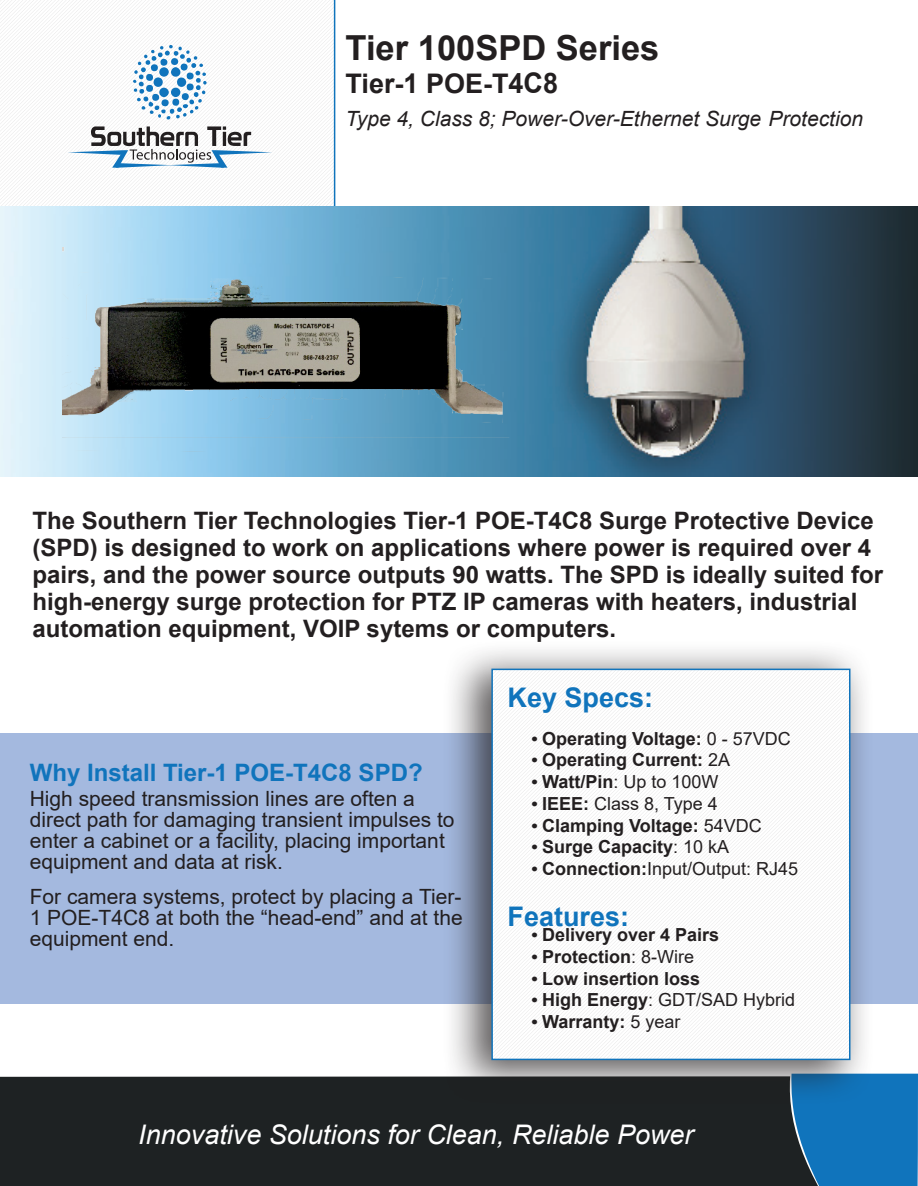
<style>
.page{position:relative;width:918px;height:1186px;background:#fff}
.page>*{position:absolute;margin:0;border:0;box-sizing:border-box;transform-origin:0 0}
.SSI_brochure_sub-hea{font:700 34.5px "Arial";color:#231f20}
.SSI_brochure_Headlin{font:italic 27px "Arial";color:#fff}
.t1{font:700 27px "Arial";color:#1074bc}
.SSI_brochure_sub-hea-2{font:700 27px "Arial";color:#231f20}
.SSI_brochure_sub-hea-3{font:700 24px/27px "Arial";color:#231f20}
.SSI_brochure_sub-hea-4{font:700 24px "Arial";color:#1074bc}
.SSI_brochure_sub-hea-5{font:21px/21px "Arial";color:#231f20}
.SSI_brochure_sub-hea-6{font:italic 21px "Arial";color:#231f20}
.t2{font:700 18px "Arial";color:#231f20}
.t3{font:18px "Arial";color:#231f20}
.s1{font-size:27.3px}
.s2{font-size:28.35px}
.s3{font-family:"Times New Roman"}
.s4{font-weight:400}
.s5{font-family:"Times New Roman";font-weight:700}
.s6{font-weight:700}
</style>
<div class="page">
<div style="left:863px;top:1074px;width:55px;height:112px;background:#1074bc"></div>
<div style="left:0;top:1076px;width:863px;height:110px;background:#1e2223"></div>
<img style="left:0;top:0;width:334px;height:206px">
<svg style="left:133px;top:45px;width:74px;height:75px"></svg>
<svg style="left:68px;top:126px;width:204px;height:42px"></svg>
<hr style="left:334px;top:0;width:1px;height:249px;background:#1074bc">
<div style="left:0;top:733px;width:918px;height:270px;background:#a4b9df"></div>
<img style="left:0;top:206px;width:918px;height:270px">
<div style="left:442px;top:640px;width:433px;height:465px;background:#231f20;opacity:.75"></div>
<img style="left:494px;top:672px;width:353px;height:385px">
<div style="left:491px;top:669px;width:359px;height:391px;border:2px solid #1074bc"></div>
<img style="left:62px;top:247px;width:447px;height:211px">
<p class="SSI_brochure_sub-hea" style="left:346px;top:24px;width:315px">Tier 100SPD Series</p>
<p class="SSI_brochure_sub-hea-2" style="left:346px;top:65px;width:214px">Tier-<span class="s1">1</span> POE-T<span class="s2">4C8</span></p>
<p class="SSI_brochure_sub-hea-6" style="left:346px;top:105px;width:519px">Type 4, Class 8; Power-Over-Ethernet Surge Protection</p>
<p class="SSI_brochure_sub-hea-3" style="left:32px;top:508px;width:852px">The Southern Tier Technologies Tier-1 POE-T4C8 Surge Protective Device (SPD) is designed to work on applications where power is required over 4 pairs, and the power source outputs 90 watts. The SPD is ideally suited for high-energy surge protection for PTZ IP cameras with heaters, industrial automation equipment, VOIP sytems or computers.</p>
<p class="SSI_brochure_sub-hea-4" style="left:30px;top:755px;width:394px">Why Install Tier-1 POE-T4C8 SPD?</p>
<p class="SSI_brochure_sub-hea-5" style="left:30px;top:788px;width:426px">High speed transmission lines are often a direct path for damaging transient impulses to enter a cabinet or a facility, placing important equipment and data at risk.</p>
<p class="SSI_brochure_sub-hea-5" style="left:30px;top:885px;width:435px;text-align:justify">For camera systems, protect by placing a Tier-1 POE-T4C8 at both the “head-end” and at the equipment end.</p>
<p class="t1" style="left:508px;top:679px;width:147px">Key Specs:</p>
<p class="t2" style="left:532px;top:726px;width:261px"><span class="s3">•</span> Operating Voltage: <span class="s4">0 - 57VDC</span></p>
<p class="t2" style="left:532px;top:747px;width:200px"><span class="s3">•</span> Operating Current: <span class="s4">2A</span></p>
<p class="t3" style="left:532px;top:769px;width:188px"><span class="s5">•</span> <span class="s6">Watt/Pin</span>: Up to 100W</p>
<p class="t3" style="left:532px;top:791px;width:188px"><span class="s5">•</span> <span class="s6">IEEE:</span> Class 8, Type 4</p>
<p class="t2" style="left:532px;top:813px;width:232px"><span class="s3">•</span> Clamping Voltage: <span class="s4">54VDC</span></p>
<p class="t2" style="left:532px;top:834px;width:199px"><span class="s3">•</span> Surge Capacity<span class="s4">: 10 kA</span></p>
<p class="t3" style="left:532px;top:856px;width:268px"><span class="s5">•</span> <span class="s6">Connection:</span>Input/Output: RJ45</p>
<p class="t1" style="left:508px;top:898px;width:123px">Features:</p>
<p class="t2" style="left:532px;top:922px;width:189px"><span class="s3">•</span> Delivery over 4 Pairs</p>
<p class="t2" style="left:532px;top:944px;width:164px"><span class="s3">•</span> Protection<span class="s4">: 8-Wire</span></p>
<p class="t2" style="left:532px;top:966px;width:170px"><span class="s3">•</span> Low insertion loss</p>
<p class="t3" style="left:532px;top:988px;width:265px"><span class="s5">•</span> <span class="s6">High Energy</span>: GDT/SAD Hybrid</p>
<p class="t2" style="left:532px;top:1009px;width:150px"><span class="s3">•</span> Warranty: <span class="s4">5 year</span></p>
<p class="SSI_brochure_Headlin" style="left:138px;top:1117px;width:557px">Innovative Solutions for Clean, Reliable Power</p>
</div>
